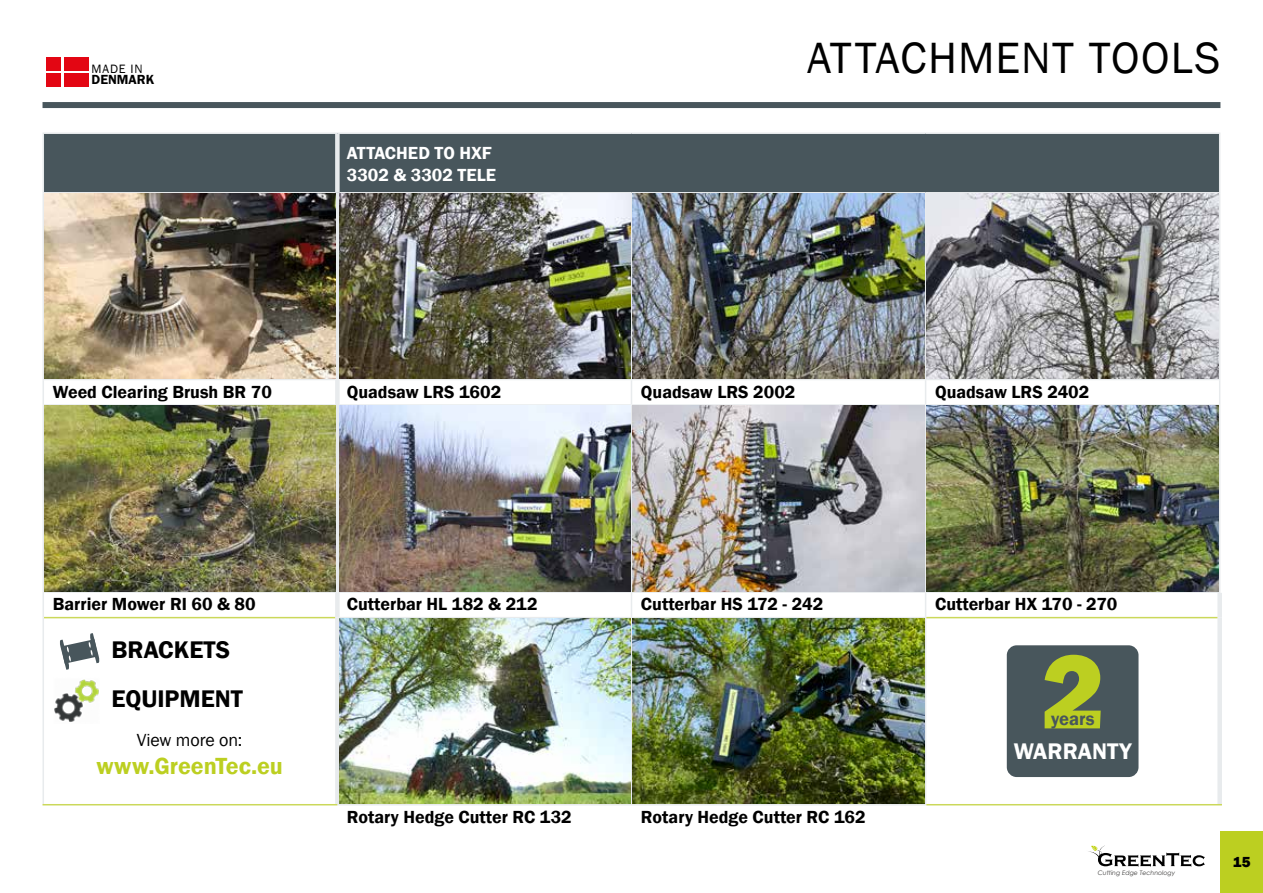
<style>
.page{position:relative;width:1263px;height:893px;background:#fff}
.page>*{position:absolute;margin:0;border:0;box-sizing:border-box;transform-origin:0 0}
.t1{font:45px "Franklin Gothic";letter-spacing:.025em;color:#000}
.t2{font:600 24.75px "Franklin Gothic";color:#000}
.t3{font:600 24px "Franklin Gothic";color:#bccf21}
.t4{font:600 23.25px "Franklin Gothic";color:#fff}
.t5{font:600 18.6px "Franklin Gothic";color:#48565c}
.t6{font:600 18px "Franklin Gothic";color:#000}
.t7{font:600 18px/22.5px "Franklin Gothic";color:#fff}
.t8{font:18px "Franklin Gothic";letter-spacing:-.01em;color:#000}
.t9{font:800 15px "Franklin Gothic";color:#000}
.t10{font:600 13.5px "Franklin Gothic";color:#000}
.t11{font:12.45px "Franklin Gothic";letter-spacing:.07em;color:#000}
.t12{font:italic 6.3px "Century Gothic";color:#3d3c3b}
</style>
<div class="page">
<svg style="left:1088px;top:845px;width:117px;height:22px"></svg>
<div style="left:43px;top:102px;width:1177px;height:6px;background:#48565c"></div>
<div style="left:47px;top:57px;width:14px;height:13px;background:#e30613"></div>
<div style="left:64px;top:57px;width:25px;height:13px;background:#e30613"></div>
<div style="left:47px;top:73px;width:14px;height:14px;background:#e30613"></div>
<div style="left:64px;top:73px;width:25px;height:14px;background:#e30613"></div>
<div style="left:44px;top:134px;width:1175px;height:58px;background:#48565c"></div>
<hr style="left:43px;top:132px;width:294px;height:2px;background:#e8ebed">
<hr style="left:43px;top:134px;width:1px;height:58px;background:#e8ebed">
<hr style="left:337px;top:132px;width:294px;height:2px;background:#e8ebed">
<hr style="left:631px;top:132px;width:294px;height:2px;background:#e8ebed">
<hr style="left:925px;top:132px;width:295px;height:2px;background:#e8ebed">
<hr style="left:1219px;top:134px;width:1px;height:58px;background:#e8ebed">
<hr style="left:43px;top:192px;width:292px;height:1px;background:#e8ebed">
<hr style="left:43px;top:193px;width:1px;height:186px;background:#e8ebed">
<hr style="left:340px;top:192px;width:291px;height:1px;background:#e8ebed">
<hr style="left:631px;top:192px;width:294px;height:1px;background:#e8ebed">
<hr style="left:925px;top:192px;width:295px;height:1px;background:#e8ebed">
<hr style="left:1219px;top:193px;width:1px;height:186px;background:#e8ebed">
<hr style="left:43px;top:379px;width:292px;height:1px;background:#e8ebed">
<svg style="left:43px;top:380px;width:1px;height:24px"></svg>
<hr style="left:340px;top:379px;width:291px;height:1px;background:#e8ebed">
<hr style="left:631px;top:379px;width:294px;height:1px;background:#e8ebed">
<svg style="left:631px;top:380px;width:1px;height:24px"></svg>
<hr style="left:925px;top:379px;width:295px;height:1px;background:#e8ebed">
<svg style="left:925px;top:380px;width:1px;height:24px"></svg>
<svg style="left:1219px;top:380px;width:1px;height:24px"></svg>
<hr style="left:43px;top:404px;width:292px;height:2px;background:#e8ebed">
<hr style="left:43px;top:406px;width:1px;height:185px;background:#e8ebed">
<hr style="left:340px;top:404px;width:291px;height:2px;background:#e8ebed">
<hr style="left:631px;top:404px;width:294px;height:2px;background:#e8ebed">
<hr style="left:925px;top:404px;width:295px;height:2px;background:#e8ebed">
<hr style="left:1219px;top:406px;width:1px;height:185px;background:#e8ebed">
<hr style="left:337px;top:591px;width:294px;height:2px;background:#e8ebed">
<hr style="left:631px;top:591px;width:294px;height:2px;background:#e8ebed">
<svg style="left:631px;top:593px;width:1px;height:24px"></svg>
<hr style="left:340px;top:617px;width:291px;height:1px;background:#e8ebed">
<hr style="left:631px;top:617px;width:295px;height:1px;background:#e8ebed">
<hr style="left:337px;top:804px;width:294px;height:1px;background:#e8ebed">
<hr style="left:631px;top:804px;width:295px;height:1px;background:#e8ebed">
<div style="left:335px;top:134px;width:5px;height:59px;background:#e8ebed"></div>
<div style="left:335px;top:193px;width:5px;height:186px;background:#e8ebed"></div>
<div style="left:335px;top:379px;width:5px;height:26px;background:#e8ebed"></div>
<div style="left:335px;top:405px;width:5px;height:186px;background:#e8ebed"></div>
<hr style="left:43px;top:618px;width:1px;height:186px;background:#e8ebed">
<div style="left:335px;top:618px;width:5px;height:186px;background:#e8ebed"></div>
<hr style="left:43px;top:804px;width:294px;height:1px;background:#cbd85a">
<hr style="left:925px;top:618px;width:1px;height:186px;background:#e8ebed">
<div style="left:1217px;top:618px;width:5px;height:186px;background:#e8ebed"></div>
<hr style="left:926px;top:804px;width:296px;height:1px;background:#cbd85a">
<svg style="left:43px;top:593px;width:1px;height:25px"></svg>
<hr style="left:43px;top:591px;width:294px;height:2px;background:#e8ebed">
<div style="left:335px;top:593px;width:5px;height:25px;background:#e8ebed"></div>
<hr style="left:44px;top:617px;width:291px;height:1px;background:#cbd85a">
<svg style="left:925px;top:593px;width:1px;height:24px"></svg>
<hr style="left:925px;top:591px;width:295px;height:2px;background:#e8ebed">
<div style="left:1217px;top:593px;width:5px;height:25px;background:#e8ebed"></div>
<hr style="left:926px;top:617px;width:291px;height:1px;background:#cbd85a">
<img style="left:44px;top:193px;width:291px;height:186px">
<img style="left:340px;top:193px;width:879px;height:186px">
<img style="left:44px;top:406px;width:291px;height:185px">
<img style="left:340px;top:406px;width:879px;height:185px">
<img style="left:340px;top:618px;width:585px;height:186px">
<div style="left:1007px;top:645px;width:131px;height:132px;background:#48565c;border-radius:10px"></div>
<svg style="left:1044px;top:655px;width:57px;height:73px"></svg>
<img style="left:54px;top:679px;width:45px;height:43px">
<svg style="left:60px;top:633px;width:40px;height:37px"></svg>
<div style="left:1220px;top:831px;width:43px;height:62px;background:#bccf21"></div>
<p class="t11" style="left:92px;top:61px;width:53px">MADE IN</p>
<p class="t10" style="left:92px;top:71px;width:64px">DENMARK</p>
<p class="t7" style="left:347px;top:142px;width:151px">ATTACHED TO HXF<br>3302 &amp; 3302 TELE</p>
<h1 class="t1" style="left:807px;top:30px;width:415px">ATTACHMENT TOOLS</h1>
<p class="t6" style="left:53px;top:381px;width:221px">Weed Clearing Brush BR 70</p>
<p class="t6" style="left:347px;top:381px;width:156px">Quadsaw LRS 1602</p>
<p class="t6" style="left:641px;top:381px;width:156px">Quadsaw LRS 2002</p>
<p class="t6" style="left:935px;top:381px;width:156px">Quadsaw LRS 2402</p>
<p class="t6" style="left:53px;top:593px;width:204px">Barrier Mower RI 60 &amp; 80</p>
<p class="t6" style="left:347px;top:593px;width:192px">Cutterbar HL 182 &amp; 212</p>
<p class="t6" style="left:641px;top:593px;width:184px">Cutterbar HS 172 - 242</p>
<p class="t6" style="left:935px;top:593px;width:184px">Cutterbar HX 170 - 270</p>
<h2 class="t2" style="left:111px;top:634px;width:120px">BRACKETS</h2>
<h2 class="t2" style="left:111px;top:683px;width:133px">EQUIPMENT</h2>
<p class="t8" style="left:137px;top:728px;width:107px">View more on:</p>
<h3 class="t3" style="left:96px;top:751px;width:188px">www.GreenTec.eu</h3>
<p class="t6" style="left:347px;top:806px;width:226px">Rotary Hedge Cutter RC 132</p>
<p class="t6" style="left:641px;top:806px;width:226px">Rotary Hedge Cutter RC 162</p>
<p class="t5" style="left:1051px;top:707px;width:45px">years</p>
<p class="t4" style="left:1014px;top:737px;width:119px">WARRANTY</p>
<p class="t12" style="left:1098px;top:869px;width:79px">Cutting Edge Technology</p>
<p class="t9" style="left:1233px;top:852px;width:19px">15</p>
</div>
